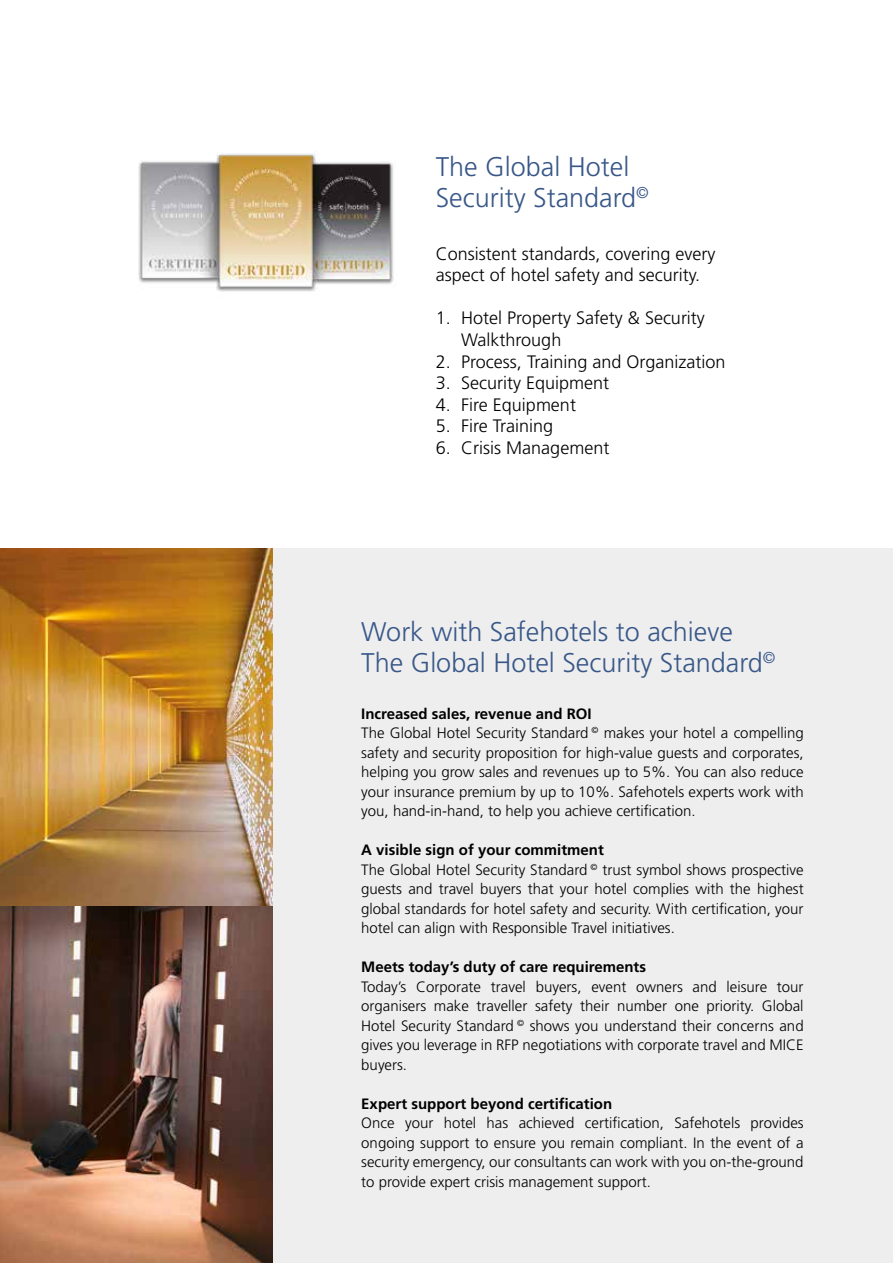
<style>
.page{position:relative;width:893px;height:1263px;background:#fff}
.page>*{position:absolute;margin:0;border:0;box-sizing:border-box;transform-origin:0 0}
.t1{font:300 27px/31.5px "Frutiger";color:#385788}
.t2{font:300 18px/21.6px "Frutiger";color:#000}
.t3{font:300 15px/19.5px "Frutiger";color:#000}
.t4{font:700 15px "Frutiger";color:#000}
.s1{font-weight:700}
</style>
<div class="page">
<div style="left:0;top:549px;width:893px;height:714px;background:#eee"></div>
<img style="left:0;top:549px;width:273px;height:714px">
<img style="left:138px;top:153px;width:256px;height:139px">
<h1 class="t1" style="left:436px;top:151px;width:215px">The Global Hotel<br>Security Standard<sup>©</sup></h1>
<p class="t2" style="left:436px;top:243px;width:281px">Consistent standards, covering every aspect of hotel safety and security.</p>
<p class="t2" style="left:461px;top:308px;width:245px;text-indent:-26px">1. Hotel Property Safety &amp; Security<br>Walkthrough</p>
<p class="t2" style="left:436px;top:351px;width:291px">2. Process, Training and Organization</p>
<p class="t2" style="left:436px;top:372px;width:175px">3. Security Equipment</p>
<p class="t2" style="left:436px;top:394px;width:142px">4. Fire Equipment</p>
<p class="t2" style="left:436px;top:416px;width:119px">5. Fire Training</p>
<p class="t2" style="left:436px;top:437px;width:175px">6. Crisis Management</p>
<h1 class="t1" style="left:361px;top:616px;width:416px">Work with Safehotels to achieve<br>The Global Hotel Security Standard<sup>©</sup></h1>
<p class="t3" style="left:361px;top:704px;width:444px"><span class="s1">Increased sales, revenue and ROI<br></span>The Global Hotel Security Standard <sup>©</sup> makes your hotel a compelling safety and security proposition for high-value guests and corporates, helping you grow sales and revenues up to 5%. You can also reduce your insurance premium by up to 10%. Safehotels experts work with you, hand-in-hand, to help you achieve certification.</p>
<p class="t3" style="left:361px;top:840px;width:444px"><span class="s1">A visible sign of your commitment<br></span>The Global Hotel Security Standard <sup>©</sup> trust symbol shows prospective guests and travel buyers that your hotel complies with the highest global standards for hotel safety and security. With certification, your hotel can align with Responsible Travel initiatives.</p>
<p class="t4" style="left:361px;top:958px;width:286px">Meets today’s duty of care requirements</p>
<p class="t3" style="left:361px;top:977px;width:444px;text-align:justify">Today’s Corporate travel buyers, event owners and leisure tour organisers make traveller safety their number one priority. Global Hotel Security Standard <sup>©</sup> shows you understand their concerns and gives you leverage in RFP negotiations with corporate travel and MICE buyers.</p>
<p class="t4" style="left:361px;top:1095px;width:252px">Expert support beyond certification</p>
<p class="t3" style="left:361px;top:1113px;width:444px;text-align:justify">Once your hotel has achieved certification, Safehotels provides ongoing support to ensure you remain compliant. In the event of a security emergency, our consultants can work with you on-the-ground to provide expert crisis management support.</p>
</div>
